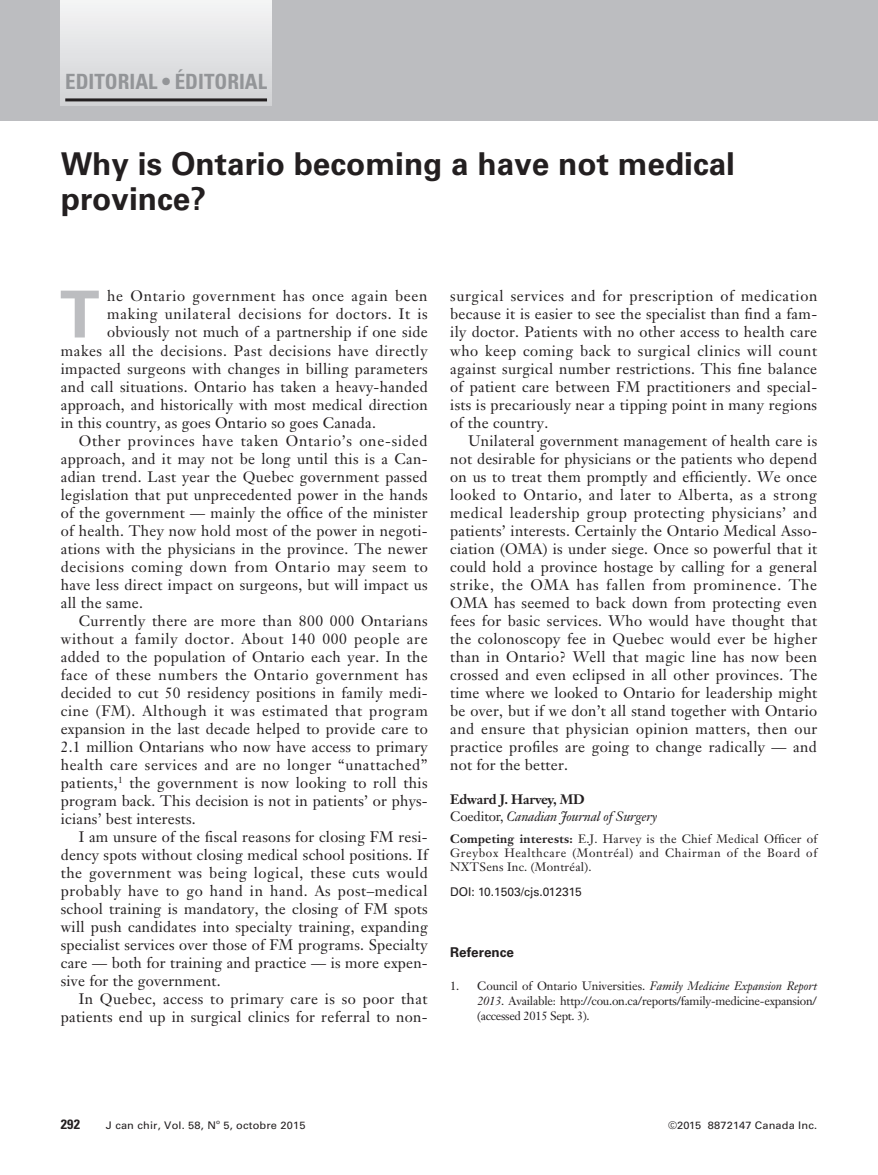
<style>
.page{position:relative;width:878px;height:1175px;background:#fff}
.page>*{position:absolute;margin:0;border:0;box-sizing:border-box;transform-origin:0 0}
.DC{font:700 64.8px "Univers LT Std";color:#bcbdc0}
.Article_title{font:700 31.5px/34.5px "Univers LT Std";color:#231f20}
.Article_type{font:700 condensed 21px "Univers LT Std";color:#939598}
.DC-2{font:15px/18px "Janson Text LT Std";letter-spacing:.02em;color:#231f20;text-align:justify}
.DC-3{font:15px "Janson Text LT Std";letter-spacing:.045em;color:#231f20}
.N9{font:italic 13.5px/16.5px "Janson Text LT Std";letter-spacing:-.01em;color:#231f20}
.Ref_head{font:700 13.5px "Univers LT Std";color:#231f20}
.t1{font:700 condensed 13.5px "Univers LT Std";color:#231f20;scale:1.05 1}
.CI{font:12px/14px "Janson Text LT Std";color:#231f20;text-align:justify}
.MSI{font:12px "Univers LT Std";color:#231f20}
.t2{font:10.5px "Univers LT Std";letter-spacing:.015em;color:#231f20;scale:1.05 1}
.t3{font:6.3px "Univers LT Std";color:#231f20;scale:1.05 1}
.s1{font-weight:700;font-style:normal}
.s2{font-style:normal}
.s3{font-weight:700}
.s4{font-style:italic}
</style>
<div class="page">
<div style="left:0;top:0;width:877px;height:120px;background:#bcbdc0"></div>
<div style="left:61px;top:0;width:210px;height:106px;background:linear-gradient(to bottom,#f4f5f6,#d1d2d4)"></div>
<hr style="left:65px;top:98px;width:202px;height:3px;background:#231f20">
<p class="Article_type" style="left:65px;top:69px;width:203px">EDITORIAL • ÉDITORIAL</p>
<p class="Article_title" style="left:61px;top:147px;width:675px">Why is Ontario becoming a have not medical province?</p>
<p class="DC" style="left:60px;top:277px;width:41px">T</p>
<p class="DC-3" style="left:107px;top:287px;width:322px">he Ontario government has once again been</p>
<p class="DC-3" style="left:107px;top:305px;width:322px">making unilateral decisions for doctors. It is</p>
<p class="DC-2" style="left:107px;top:323px;width:322px">obviously not much of a partnership if one side</p>
<p class="DC-2" style="left:61px;top:341px;width:368px">makes all the decisions. Past decisions have directly</p>
<p class="DC-2" style="left:61px;top:359px;width:368px">impacted surgeons with changes in billing parameters</p>
<p class="DC-2" style="left:61px;top:377px;width:368px">and call situations. Ontario has taken a heavy-handed</p>
<p class="DC-2" style="left:61px;top:395px;width:368px">approach, and historically with most medical direction</p>
<p class="DC-2" style="left:61px;top:413px;width:316px">in this country, as goes Ontario so goes Canada.</p>
<p class="DC-2" style="left:61px;top:431px;width:368px;text-indent:18px">Other provinces have taken Ontario’s one-sided approach, and it may not be long until this is a Can&shy;adian trend. Last year the Quebec government passed legislation that put unprecedented power in the hands of the government — mainly the office of the minister of health. They now hold most of the power in negoti&shy;ations with the physicians in the province. The newer decisions coming down from Ontario may seem to have less direct impact on surgeons, but will impact us all the same.</p>
<p class="DC-2" style="left:61px;top:611px;width:368px;text-indent:18px">Currently there are more than 800 000 Ontarians without a family doctor. About 140 000 people are added to the population of Ontario each year. In the face of these numbers the Ontario government has decided to cut 50 residency positions in family medi&shy;cine (FM). Although it was estimated that program expansion in the last decade helped to provide care to 2.1 million Ontarians who now have access to primary health care services and are no longer “unattached” patients,<sup>1</sup> the government is now looking to roll this program back. This decision is not in patients’ or phys&shy;icians’ best interests.</p>
<p class="DC-2" style="left:61px;top:827px;width:369px;text-indent:18px">I am unsure of the fiscal reasons for closing FM resi&shy;dency spots without closing medical school positions. If the government was being logical, these cuts would probably have to go hand in hand. As post–medical school training is mandatory, the closing of FM spots will push candidates into specialty training, expanding specialist services over those of FM programs. Specialty care — both for training and practice — is more expen&shy;sive for the government.</p>
<p class="DC-2" style="left:61px;top:989px;width:368px;text-align:right">In Quebec, access to primary care is so poor that patients end up in surgical clinics for referral to non-</p>
<p class="DC-2" style="left:450px;top:287px;width:368px">surgical services and for prescription of medication because it is easier to see the specialist than find a fam&shy;ily doctor. Patients with no other access to health care who keep coming back to surgical clinics will count against surgical number restrictions. This fine balance of patient care between FM practitioners and special&shy;ists is precariously near a tipping point in many regions of the country.</p>
<p class="DC-2" style="left:450px;top:431px;width:368px;text-indent:18px">Unilateral government management of health care is not desirable for physicians or the patients who depend on us to treat them promptly and efficiently. We once looked to Ontario, and later to Alberta, as a strong medical leadership group protecting physicians’ and patients’ interests. Certainly the Ontario Medical Asso&shy;ciation (OMA) is under siege. Once so powerful that it could hold a province hostage by calling for a general strike, the OMA has fallen from prominence. The OMA has seemed to back down from protecting even fees for basic services. Who would have thought that the colonoscopy fee in Quebec would ever be higher than in Ontario? Well that magic line has now been crossed and even eclipsed in all other provinces. The time where we looked to Ontario for leadership might be over, but if we don’t all stand together with Ontario and ensure that physician opinion matters, then our practice profiles are going to change radically — and not for the better.</p>
<p class="N9" style="left:450px;top:791px;width:209px"><span class="s1">Edward J. Harvey, MD<br></span><span class="s2">Coeditor,</span> Canadian Journal of Surgery</p>
<p class="CI" style="left:450px;top:832px;width:368px"><span class="s3">Competing interests:</span> E.J. Harvey is the Chief Medical Officer of Greybox Healthcare (Montréal) and Chairman of the Board of NXTSens Inc. (Montréal).</p>
<p class="MSI" style="left:450px;top:884px;width:133px">DOI: 10.1503/cjs.012315</p>
<p class="Ref_head" style="left:450px;top:944px;width:65px">Reference</p>
<p class="CI" style="left:477px;top:978px;width:341px;line-height:15px;text-indent:-27px">1. Council of Ontario Universities. <span class="s4">Family Medicine Expansion Report 2013</span>. Available: http://cou.on.ca/reports/family-medicine-expansion/ (accessed 2015 Sept. 3).</p>
<p class="t1" style="left:61px;top:1116px;width:20px">292</p>
<p class="t2" style="left:106px;top:1119px;width:106px">J can chir, Vol. 58, N</p>
<p class="t3" style="left:216px;top:1117px;width:5px">o</p>
<p class="t2" style="left:223px;top:1119px;width:80px">5, octobre 2015</p>
<p class="t2" style="left:668px;top:1119px;width:143px">©2015 8872147 Canada Inc.</p>
</div>
